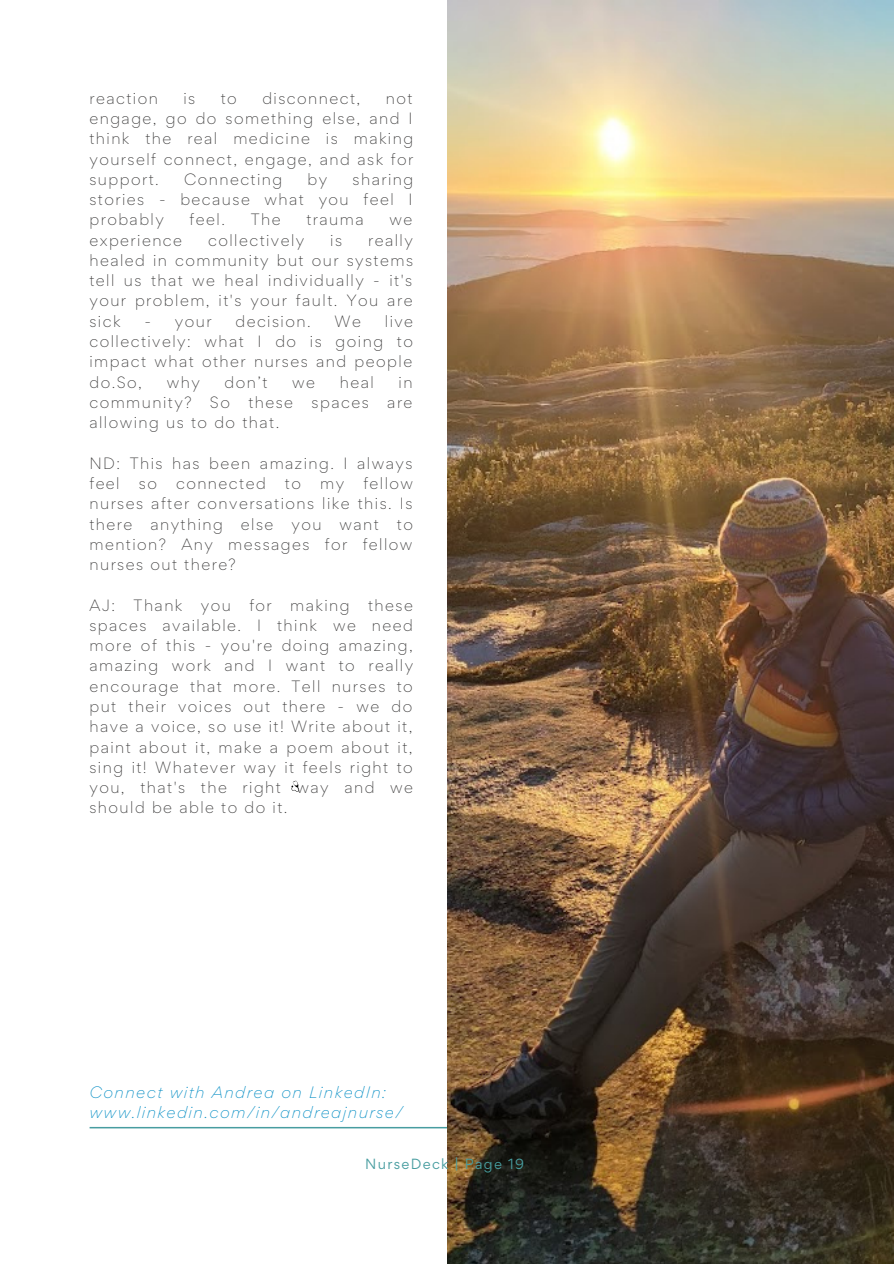
<style>
.page{position:relative;width:894px;height:1264px;background:#fff}
.page>*{position:absolute;margin:0;border:0;box-sizing:border-box;transform-origin:0 0}
.t1{font:italic 300 14.7px/20.2px "Gordita";letter-spacing:.1em;color:#048dc4}
.t2{font:300 14.55px/20.2px "Gordita";letter-spacing:.1em;color:#373636;text-align:justify}
.t3{font:13.2px "Gordita";letter-spacing:.1em;color:#489da0}
</style>
<div class="page">
<svg style="left:90px;top:1126px;width:357px;height:2px"></svg>
<img style="left:447px;top:0;width:446px;height:1263px">
<svg style="left:291px;top:780px;width:8px;height:12px"></svg>
<p class="t2" style="left:89px;top:88px;width:70px">reaction</p>
<p class="t2" style="left:183px;top:88px;width:13px">is</p>
<p class="t2" style="left:221px;top:88px;width:18px">to</p>
<p class="t2" style="left:262px;top:88px;width:99px">disconnect,</p>
<p class="t2" style="left:89px;top:88px;width:325px;text-indent:296px">not engage, go do something else, and I think the real medicine is making yourself connect, engage, and ask for support.</p>
<p class="t2" style="left:89px;top:169px;width:325px;text-indent:263px">sharing stories - because what you feel I probably</p>
<p class="t2" style="left:184px;top:169px;width:100px">Connecting</p>
<p class="t2" style="left:307px;top:169px;width:21px">by</p>
<p class="t2" style="left:190px;top:209px;width:37px">feel.</p>
<p class="t2" style="left:251px;top:209px;width:31px">The</p>
<p class="t2" style="left:306px;top:209px;width:59px">trauma</p>
<p class="t2" style="left:389px;top:209px;width:24px">we</p>
<p class="t2" style="left:89px;top:230px;width:325px;text-indent:278px">really healed in community but our systems tell us that we heal individually - it's your problem, it's your fault. You are sick</p>
<p class="t2" style="left:89px;top:230px;width:94px">experience</p>
<p class="t2" style="left:208px;top:230px;width:98px">collectively</p>
<p class="t2" style="left:330px;top:230px;width:13px">is</p>
<p class="t2" style="left:89px;top:311px;width:325px;text-indent:295px">live collectively: what I do is going to impact what other nurses and people do.So,</p>
<p class="t2" style="left:144px;top:311px;width:69px">- your</p>
<p class="t2" style="left:235px;top:311px;width:77px">decision.</p>
<p class="t2" style="left:334px;top:311px;width:28px">We</p>
<p class="t2" style="left:167px;top:371px;width:35px">why</p>
<p class="t2" style="left:224px;top:371px;width:44px">don’t</p>
<p class="t2" style="left:292px;top:371px;width:24px">we</p>
<p class="t2" style="left:340px;top:371px;width:35px">heal</p>
<p class="t2" style="left:398px;top:371px;width:15px">in</p>
<p class="t2" style="left:89px;top:392px;width:103px">community?</p>
<p class="t2" style="left:210px;top:392px;width:21px">So</p>
<p class="t2" style="left:248px;top:392px;width:46px">these</p>
<p class="t2" style="left:311px;top:392px;width:59px">spaces</p>
<p class="t2" style="left:387px;top:392px;width:27px">are</p>
<p class="t2" style="left:89px;top:412px;width:191px">allowing us to do that.</p>
<p class="t2" style="left:89px;top:453px;width:324px">ND: This has been amazing. I always feel</p>
<p class="t2" style="left:89px;top:473px;width:325px;text-indent:274px">fellow nurses after conversations like this. Is there anything else you want to mention? Any messages for fellow nurses out there?</p>
<p class="t2" style="left:89px;top:594px;width:27px">AJ:</p>
<p class="t2" style="left:134px;top:594px;width:50px">Thank</p>
<p class="t2" style="left:201px;top:594px;width:32px">you</p>
<p class="t2" style="left:249px;top:594px;width:24px">for</p>
<p class="t2" style="left:290px;top:594px;width:61px">making</p>
<p class="t2" style="left:139px;top:473px;width:20px">so</p>
<p class="t2" style="left:176px;top:473px;width:91px">connected</p>
<p class="t2" style="left:285px;top:473px;width:18px">to</p>
<p class="t2" style="left:320px;top:473px;width:25px">my</p>
<p class="t2" style="left:89px;top:594px;width:325px;text-indent:278px">these spaces available. I think we need more of this - you're doing amazing, amazing work and I want to really encourage that more. Tell nurses to put their voices out there - we do have a voice, so use it! Write about it, paint about it, make a poem about it, sing it! Whatever way it feels right to you, that's the right way and we should be able to do it.</p>
<p class="t1" style="left:89px;top:1082px;width:314px">Connect with Andrea on LinkedIn: www.linkedin.com/in/andreajnurse/</p>
<p class="t3" style="left:365px;top:1154px;width:160px">NurseDeck | Page 19</p>
</div>
